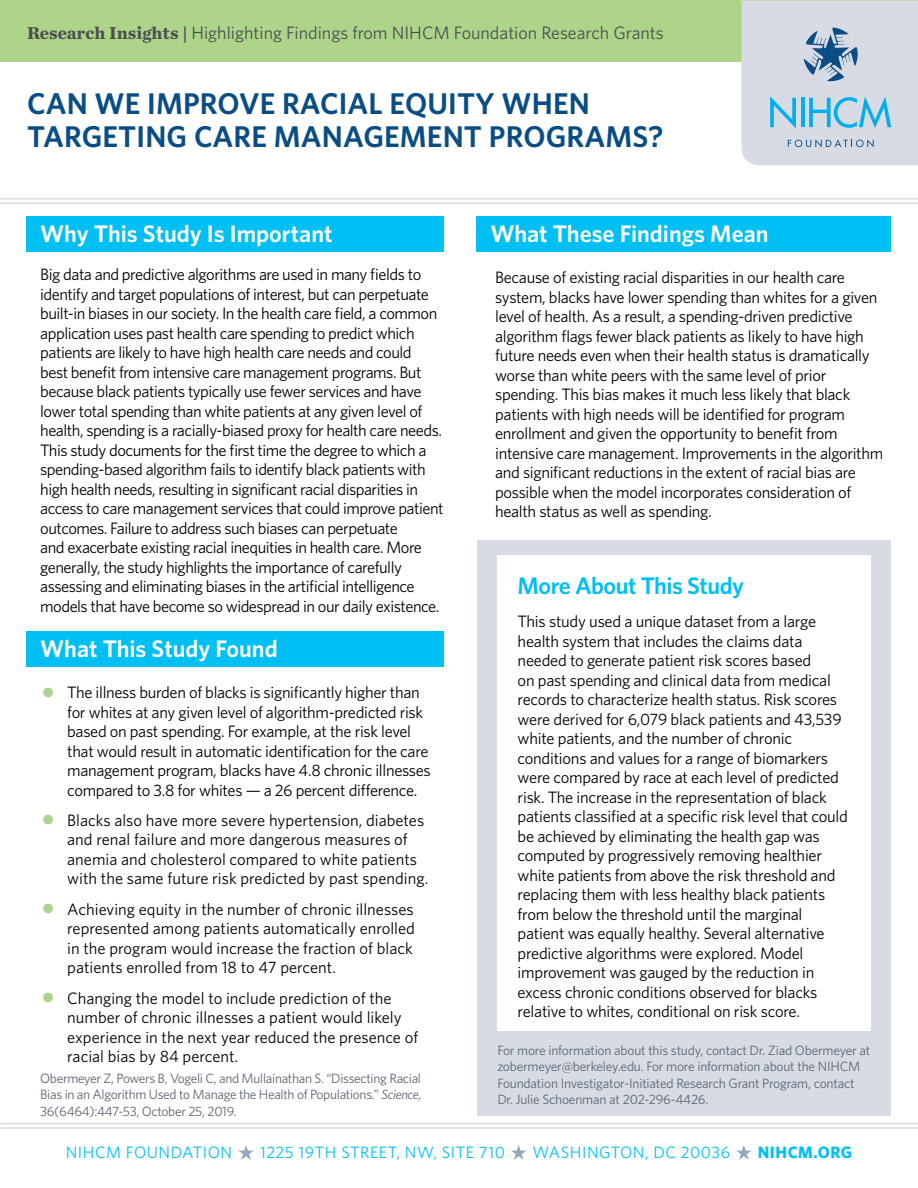
<style>
.page{position:relative;width:918px;height:1188px;background:#fff}
.page>*{position:absolute;margin:0;border:0;box-sizing:border-box;transform-origin:0 0}
.t1{font:600 30px/33px "Whitney";letter-spacing:.005em;color:#0a4c84}
.t2{font:600 24px "Whitney";color:#fff}
.t3{font:600 24px "Whitney";letter-spacing:-.02em;color:#00c0f3}
.t4{font:18px "Whitney";color:#4d4d4f}
.t5{font:16.5px/19.5px "Whitney";letter-spacing:-.02em;color:#000}
.t6{font:16.5px/19.5px "Whitney";color:#000}
.t7{font:16.5px "Whitney";letter-spacing:.03em;color:#00c0f3}
.t8{font:700 16.5px "Whitney";letter-spacing:.03em;color:#00c0f3}
.t9{font:13.5px/16.5px "Whitney";letter-spacing:-.015em;color:#5a6675}
.s1{font-family:"Chronicle Text G3";font-weight:700}
.s2{font-family:"Chronicle Text G2";font-weight:700;font-size:33px;color:#acd58a}
.s3{font-style:italic}
.s4{font-style:inherit}
</style>
<div class="page">
<div style="left:27px;top:631px;width:417px;height:36px;background:#00c0f3"></div>
<div style="left:477px;top:216px;width:414px;height:36px;background:#00c0f3"></div>
<hr style="left:0;top:1127px;width:918px;height:2px;background:#d7dbe3">
<hr style="left:0;top:1123px;width:918px;height:1px;background:#d7dbe3">
<div style="left:0;top:0;width:918px;height:62px;background:#acd58a"></div>
<div style="left:477px;top:540px;width:414px;height:576px;background:#d7dbe3"></div>
<div style="left:497px;top:555px;width:374px;height:475px;background:#fff"></div>
<hr style="left:0;top:202px;width:918px;height:2px;background:#d7dbe3">
<hr style="left:0;top:198px;width:918px;height:2px;background:#d7dbe3">
<svg style="left:742px;top:1px;width:176px;height:164px;background:#c6d3df"></svg>
<svg style="left:238px;top:1145px;width:16px;height:15px"></svg>
<svg style="left:511px;top:1145px;width:16px;height:15px"></svg>
<svg style="left:736px;top:1145px;width:16px;height:15px"></svg>
<div style="left:27px;top:216px;width:417px;height:36px;background:#00c0f3"></div>
<p class="t4" style="left:27px;top:21px;width:638px"><span class="s1">Research Insights |</span> Highlighting Findings from NIHCM Foundation Research Grants</p>
<h1 class="t1" style="left:27px;top:87px;width:638px">CAN WE IMPROVE RACIAL EQUITY WHEN<br>TARGETING CARE MANAGEMENT PROGRAMS?</h1>
<h2 class="t2" style="left:40px;top:218px;width:294px">Why This Study Is Important</h2>
<p class="t5" style="left:40px;top:264px;width:405px">Big data and predictive algorithms are used in many fields to identify and target populations of interest, but can perpetuate built-in biases in our society. In the health care field, a common application uses past health care spending to predict which patients are likely to have high health care needs and could best benefit from intensive care management programs. But because black patients typically use fewer services and have lower total spending than white patients at any given level of health, spending is a racially-biased proxy for health care needs.<br>This study documents for the first time the degree to which a spending-based algorithm fails to identify black patients with high health needs, resulting in significant racial disparities in access to care management services that could improve patient outcomes. Failure to address such biases can perpetuate<br>and exacerbate existing racial inequities in health care. More generally, the study highlights the importance of carefully assessing and eliminating biases in the artificial intelligence models that have become so widespread in our daily existence.</p>
<h2 class="t2" style="left:40px;top:633px;width:239px">What This Study Found</h2>
<p class="t5" style="left:67px;top:682px;width:365px;text-indent:-27px"><span class="s2">•</span> The illness burden of blacks is significantly higher than for whites at any given level of algorithm-predicted risk based on past spending. For example, at the risk level that would result in automatic identification for the care management program, blacks have 4.8 chronic illnesses compared to 3.8 for whites — a 26 percent difference.</p>
<p class="t6" style="left:67px;top:810px;width:363px;text-indent:-27px"><span class="s2">•</span> Blacks also have more severe hypertension, diabetes and renal failure and more dangerous measures of anemia and cholesterol compared to white patients with the same future risk predicted by past spending.</p>
<p class="t6" style="left:67px;top:899px;width:349px;text-indent:-27px"><span class="s2">•</span> Achieving equity in the number of chronic illnesses represented among patients automatically enrolled in the program would increase the fraction of black patients enrolled from 18 to 47 percent.</p>
<p class="t6" style="left:67px;top:988px;width:353px;text-indent:-27px"><span class="s2">•</span> Changing the model to include prediction of the number of chronic illnesses a patient would likely experience in the next year reduced the presence of racial bias by 84 percent.</p>
<p class="t9" style="left:40px;top:1070px;width:383px;text-align:justify">Obermeyer Z, Powers B, Vogeli C, and Mullainathan S. “Dissecting Racial Bias in an Algorithm Used to Manage the Health of Populations.” <span class="s3">Science</span>, 36(6464):447-53, October 25, 2019.</p>
<h2 class="t2" style="left:490px;top:218px;width:280px">What These Findings Mean</h2>
<p class="t5" style="left:495px;top:267px;width:390px">Because of existing racial disparities in our health care system, blacks have lower spending than whites for a given level of health. As a result, a spending-driven predictive algorithm flags fewer black patients as likely to have high future needs even when their health status is dramatically worse than white peers with the same level of prior spending. This bias makes it much less likely that black patients with high needs will be identified for program enrollment and given the opportunity to benefit from intensive care management. Improvements in the algorithm and significant reductions in the extent of racial bias are possible when the model incorporates consideration of health status as well as spending.</p>
<h2 class="t3" style="left:518px;top:570px;width:228px">More About This Study</h2>
<p class="t5" style="left:518px;top:611px;width:332px">This study used a unique dataset from a large health system that includes the claims data needed to generate patient risk scores based<br>on past spending and clinical data from medical records to characterize health status. Risk scores were derived for 6,079 black patients and 43,539 white patients, and the number of chronic conditions and values for a range of biomarkers were compared by race at each level of predicted risk. The increase in the representation of black patients classified at a specific risk level that could be achieved by eliminating the health gap was computed by progressively removing healthier white patients from above the risk threshold and replacing them with less healthy black patients from below the threshold until the marginal patient was equally healthy. Several alternative predictive algorithms were explored. Model improvement was gauged by the reduction in excess chronic conditions observed for blacks relative to whites, conditional on risk score.</p>
<p class="t9" style="left:497px;top:1042px;width:375px">For more information about this study, contact Dr. Ziad Obermeyer at zobermeyer@berkeley.edu. For more information about the NIHCM Foundation Investigator-Initiated Research Grant Program, contact Dr. Julie Schoenman at 202-296-4426.</p>
<p class="t7" style="left:66px;top:1142px;width:168px">NIHCM FOUNDATION</p>
<p class="t7" style="left:260px;top:1142px;width:246px"><span class="s4">1225 19</span>TH STREET, NW, SITE <span class="s4">710</span></p>
<p class="t7" style="left:533px;top:1142px;width:199px">WASHINGTON, DC <span class="s4">20036</span></p>
<p class="t8" style="left:758px;top:1142px;width:96px">NIHCM.ORG</p>
</div>
